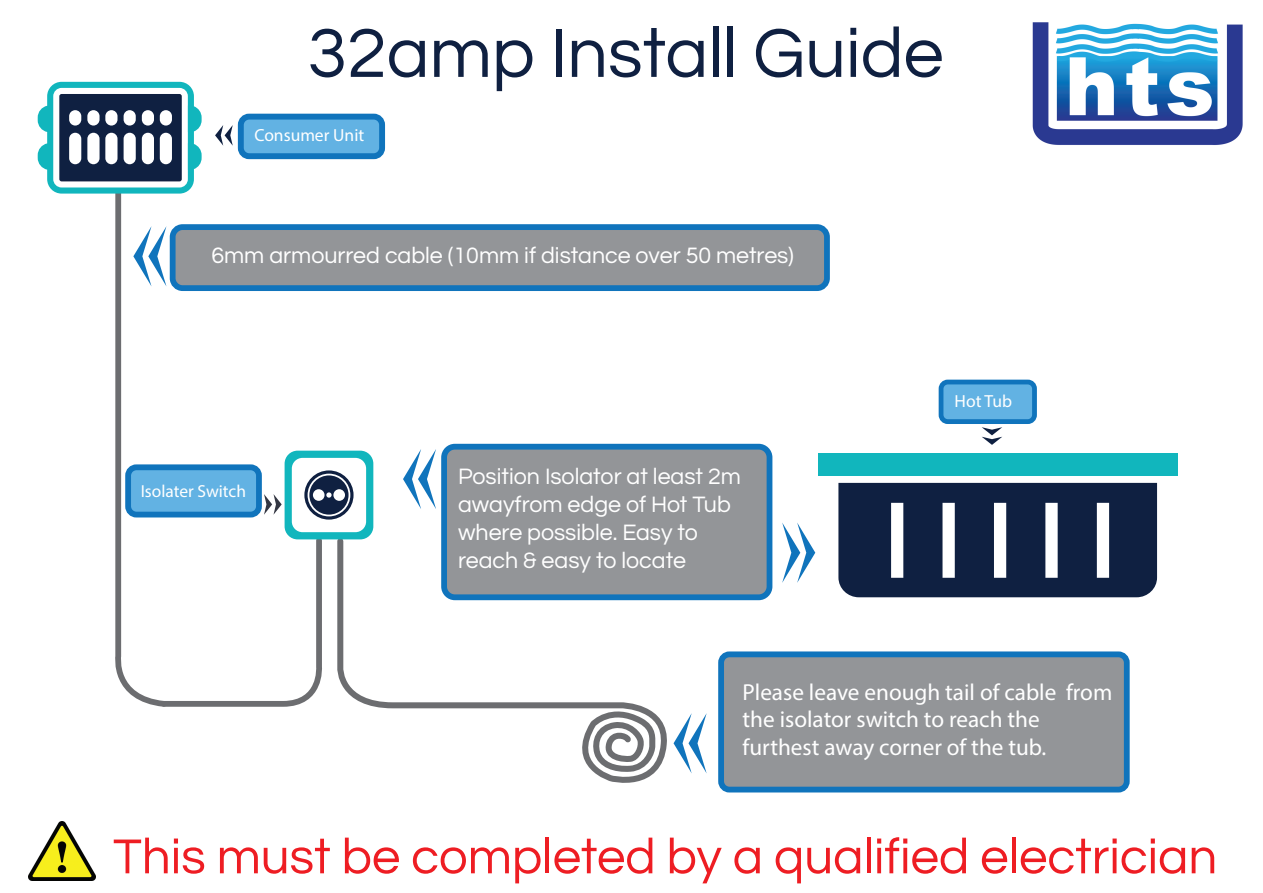
<style>
.page{position:relative;width:1263px;height:893px;background:#fff}
.page>*{position:absolute;margin:0;border:0;box-sizing:border-box;transform-origin:0 0}
.t1{font:72px "Questrial";color:#0f2041}
.t2{font:51px "Questrial";color:#ee1d23}
.t3{font:23.25px/27.9px "Questrial";color:#fff}
.t4{font:23.25px/27.9px "Myriad Pro";color:#fff}
.t5{font:17.55px "Myriad Pro";color:#fff}
.t6{font:17.4px "Myriad Pro";color:#fff}
</style>
<div class="page">
<div style="left:241px;top:117px;width:141px;height:39px;background:#62b2e3;border-radius:8px"></div>
<div style="left:238px;top:114px;width:147px;height:45px;border:6px solid #1074bc;border-radius:8px"></div>
<div style="left:173px;top:227px;width:654px;height:61px;background:#939598;border-radius:10px"></div>
<div style="left:170px;top:224px;width:660px;height:67px;border:6px solid #1074bc;border-radius:10px"></div>
<div style="left:444px;top:447px;width:325px;height:150px;background:#939598;border-radius:11px"></div>
<div style="left:441px;top:444px;width:331px;height:156px;border:6px solid #1074bc;border-radius:11px"></div>
<div style="left:721px;top:654px;width:406px;height:136px;background:#939598;border-radius:8px"></div>
<div style="left:718px;top:651px;width:412px;height:141px;border:6px solid #1074bc;border-radius:8px"></div>
<div style="left:818px;top:453px;width:359px;height:22px;background:#11b6bd"></div>
<svg style="left:838px;top:483px;width:319px;height:114px;background:#2e3d5a"></svg>
<svg style="left:373px;top:535px;width:294px;height:248px"></svg>
<svg style="left:403px;top:449px;width:33px;height:60px"></svg>
<svg style="left:673px;top:713px;width:34px;height:60px"></svg>
<svg style="left:782px;top:523px;width:33px;height:60px"></svg>
<div style="left:941px;top:382px;width:93px;height:40px;background:#62b2e3;border-radius:7px"></div>
<div style="left:939px;top:380px;width:98px;height:44px;border:5px solid #1074bc;border-radius:7px"></div>
<svg style="left:982px;top:427px;width:20px;height:18px"></svg>
<img style="left:1032px;top:22px;width:211px;height:123px">
<svg style="left:38px;top:82px;width:335px;height:625px"></svg>
<img style="left:28px;top:821px;width:68px;height:59px">
<h1 class="t1" style="left:307px;top:18px;width:638px">32amp Install Guide</h1>
<p class="t5" style="left:254px;top:125px;width:111px">Consumer Unit</p>
<p class="t3" style="left:211px;top:241px;width:584px">6mm armourred cable (10mm if distance over 50 metres)</p>
<p class="t6" style="left:141px;top:481px;width:107px">Isolater Switch</p>
<p class="t3" style="left:458px;top:463px;width:284px">Position Isolator at least 2m awayfrom edge of Hot Tub where possible. Easy to reach &amp; easy to locate</p>
<p class="t5" style="left:954px;top:390px;width:59px">Hot Tub</p>
<p class="t4" style="left:743px;top:677px;width:371px">Please leave enough tail of cable from the isolator switch to reach the furthest away corner of the tub.</p>
<h2 class="t2" style="left:113px;top:831px;width:1106px">This must be completed by a qualified electrician</h2>
</div>
